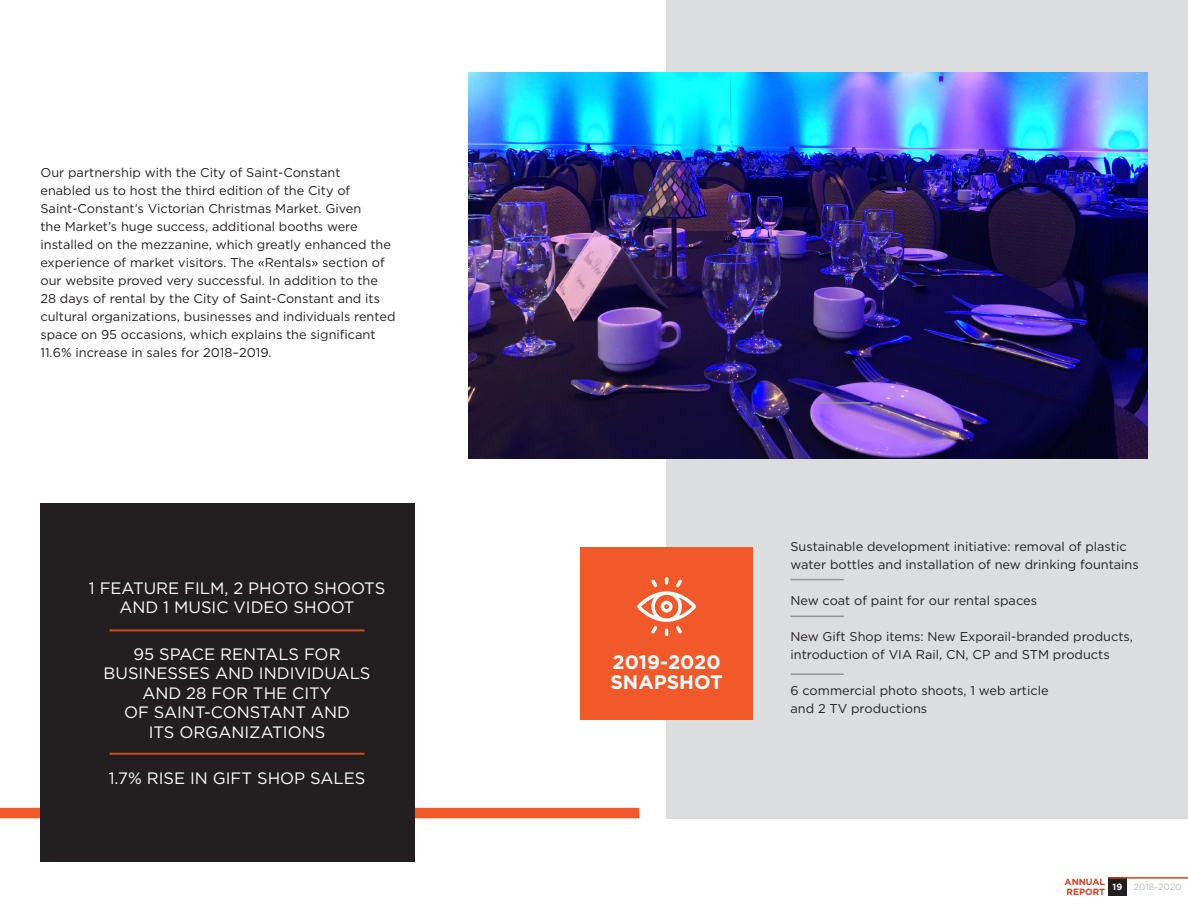
<style>
.page{position:relative;width:1188px;height:918px;background:#fff}
.page>*{position:absolute;margin:0;border:0;box-sizing:border-box;transform-origin:0 0}
.Texte{font:700 19.5px/19.5px "Gotham";color:#fff}
.Texte-2{font:16.5px/19.5px "Gotham";color:#fff;text-align:center}
.Texte-3{font:12.75px/18px "Gotham";color:#231f20}
.t1{font:700 9px/10.5px "Gotham";color:#d04222}
.t2{font:9px "Gotham";color:#bcbdc0}
.t3{font:700 9px "Gotham";color:#fff}
</style>
<div class="page">
<div style="left:1108px;top:877px;width:18px;height:18px;background:#231f20"></div>
<hr style="left:1108px;top:877px;width:80px;height:2px;background:#d04222">
<div style="left:0;top:808px;width:639px;height:10px;background:#f1592a"></div>
<div style="left:40px;top:503px;width:375px;height:359px;background:#231f20"></div>
<div style="left:667px;top:0;width:521px;height:818px;background:#dcdddf"></div>
<img style="left:469px;top:72px;width:679px;height:387px">
<hr style="left:110px;top:629px;width:254px;height:2px;background:#d04d23">
<hr style="left:110px;top:753px;width:254px;height:2px;background:#d04d23">
<hr style="left:817px;top:402px;width:53px;height:2px;background:#939598">
<hr style="left:790px;top:579px;width:54px;height:1px;background:#939598">
<hr style="left:790px;top:616px;width:54px;height:1px;background:#939598">
<hr style="left:790px;top:674px;width:54px;height:1px;background:#939598">
<div style="left:580px;top:547px;width:173px;height:172px;background:#f1592a"></div>
<svg style="left:637px;top:577px;width:59px;height:59px"></svg>
<p class="Texte-3" style="left:40px;top:163px;width:356px">Our partnership with the City of Saint-Constant<br>enabled us to host the third edition of the City of Saint-Constant’s Victorian Christmas Market. Given<br>the Market’s huge success, additional booths were installed on the mezzanine, which greatly enhanced the experience of market visitors. The «Rentals» section of our website proved very successful. In addition to the 28 days of rental by the City of Saint-Constant and its cultural organizations, businesses and individuals rented space on 95 occasions, which explains the significant 11.6% increase in sales for 2018–2019.</p>
<p class="Texte-2" style="left:89px;top:578px;width:298px">1 FEATURE FILM, 2 PHOTO SHOOTS<br>AND 1 MUSIC VIDEO SHOOT</p>
<p class="Texte-2" style="left:104px;top:644px;width:268px">95 SPACE RENTALS FOR<br>BUSINESSES AND INDIVIDUALS<br>AND 28 FOR THE CITY<br>OF SAINT-CONSTANT AND<br>ITS ORGANIZATIONS</p>
<p class="Texte-2" style="left:109px;top:768px;width:258px">1.7% RISE IN GIFT SHOP SALES</p>
<p class="Texte" style="left:611px;top:652px;width:114px">2019-2020<br>SNAPSHOT</p>
<p class="Texte-3" style="left:790px;top:537px;width:350px">Sustainable development initiative: removal of plastic water bottles and installation of new drinking fountains</p>
<p class="Texte-3" style="left:790px;top:591px;width:248px">New coat of paint for our rental spaces</p>
<p class="Texte-3" style="left:790px;top:627px;width:344px">New Gift Shop items: New Exporail-branded products, introduction of VIA Rail, CN, CP and STM products</p>
<p class="Texte-3" style="left:790px;top:681px;width:260px">6 commercial photo shoots, 1 web article and 2 TV productions</p>
<p class="t1" style="left:1065px;top:876px;width:42px">ANNUAL<br>REPORT</p>
<p class="t3" style="left:1113px;top:880px;width:11px">19</p>
<p class="t2" style="left:1134px;top:881px;width:49px">2018-2020</p>
</div>
